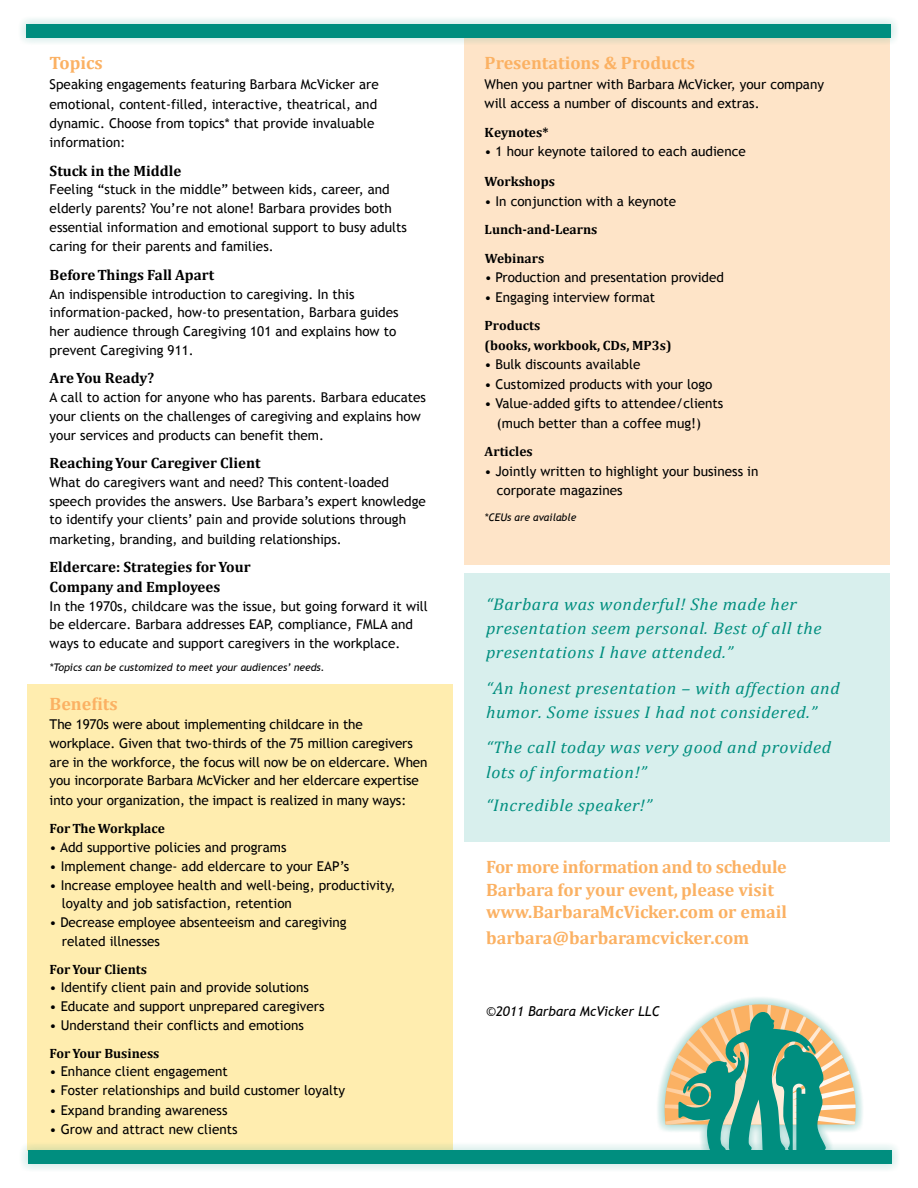
<style>
.page{position:relative;width:918px;height:1188px;background:#fff}
.page>*{position:absolute;margin:0;border:0;box-sizing:border-box;transform-origin:0 0}
.t1{font:700 18px/22.5px "Cambria";color:#fbb163}
.t2{font:italic 16.95px/24.2px "Cambria";letter-spacing:.03em;color:#008e7f;scale:1.06 1}
.t3{font:700 15px/19.5px "Cambria";color:#000}
.t4{font:13.5px/18.8px "Trebuchet MS";color:#000}
.t5{font:700 13.5px/28.5px "Cambria";color:#000}
.t6{font:italic 13.5px "Trebuchet MS";color:#000}
.t7{font:italic 10.5px "Trebuchet MS";color:#000}
</style>
<div class="page">
<div style="left:464px;top:37px;width:426px;height:527px;background:#fee4c8"></div>
<div style="left:28px;top:684px;width:425px;height:467px;background:#ffedaf"></div>
<svg style="left:657px;top:997px;width:206px;height:134px"></svg>
<svg style="left:665px;top:1004px;width:191px;height:138px;background:#91b99d"></svg>
<svg style="left:20px;top:18px;width:877px;height:25px;fill:#e9f3f2"></svg>
<div style="left:27px;top:24px;width:864px;height:13px;background:#008e7f"></div>
<svg style="left:21px;top:1142px;width:877px;height:28px"></svg>
<div style="left:28px;top:1151px;width:864px;height:13px;background:#008e7f"></div>
<div style="left:464px;top:573px;width:426px;height:268px;background:#d8efed"></div>
<h1 class="t1" style="left:50px;top:51px;width:55px">Topics</h1>
<p class="t4" style="left:50px;top:74px;width:331px;line-height:19.5px">Speaking engagements featuring Barbara McVicker are emotional, content-filled, interactive, theatrical, and dynamic. Choose from topics* that provide invaluable information:</p>
<p class="t3" style="left:50px;top:160px;width:133px">Stuck in the Middle</p>
<p class="t4" style="left:50px;top:180px;width:359px">Feeling “stuck in the middle” between kids, career, and elderly parents? You’re not alone! Barbara provides both essential information and emotional support to busy adults caring for their parents and families.</p>
<p class="t3" style="left:50px;top:265px;width:166px">BeforeThings Fall Apart</p>
<p class="t4" style="left:50px;top:284px;width:350px">An indispensible introduction to caregiving. In this information-packed, how-to presentation, Barbara guides her audience through Caregiving 101 and explains how to prevent Caregiving 911.</p>
<p class="t3" style="left:50px;top:368px;width:106px">AreYou Ready?</p>
<p class="t4" style="left:50px;top:388px;width:378px">A call to action for anyone who has parents. Barbara educates your clients on the challenges of caregiving and explains how your services and products can benefit them.</p>
<p class="t3" style="left:50px;top:453px;width:212px">ReachingYour Caregiver Client</p>
<p class="t4" style="left:50px;top:473px;width:378px">What do caregivers want and need? This content-loaded speech provides the answers. Use Barbara’s expert knowledge to identify your clients’ pain and provide solutions through marketing, branding, and building relationships.</p>
<p class="t3" style="left:50px;top:557px;width:203px">Eldercare: Strategies forYour<br>Company and Employees</p>
<p class="t4" style="left:50px;top:596px;width:380px">In the 1970s, childcare was the issue, but going forward it will be eldercare. Barbara addresses EAP, compliance, FMLA and ways to educate and support caregivers in the workplace.</p>
<p class="t7" style="left:50px;top:661px;width:277px">*Topics can be customized to meet your audiences’ needs.</p>
<h1 class="t1" style="left:50px;top:692px;width:70px">Benefits</h1>
<p class="t4" style="left:50px;top:715px;width:379px">The 1970s were about implementing childcare in the workplace. Given that two-thirds of the 75 million caregivers are in the workforce, the focus will now be on eldercare. When you incorporate Barbara McVicker and her eldercare expertise into your organization, the impact is realized in many ways:</p>
<p class="t5" style="left:50px;top:814px;width:117px">ForThe Workplace</p>
<p class="t4" style="left:50px;top:838px;width:238px">• Add supportive policies and programs</p>
<p class="t4" style="left:50px;top:857px;width:301px">• Implement change- add eldercare to your EAP’s</p>
<p class="t4" style="left:62px;top:875px;width:335px;text-indent:-12px">• Increase employee health and well-being, productivity, loyalty and job satisfaction, retention</p>
<p class="t4" style="left:62px;top:913px;width:286px;text-indent:-12px">• Decrease employee absenteeism and caregiving related illnesses</p>
<p class="t5" style="left:50px;top:955px;width:99px">ForYour Clients</p>
<p class="t4" style="left:50px;top:978px;width:261px">• Identify client pain and provide solutions</p>
<p class="t4" style="left:50px;top:997px;width:276px">• Educate and support unprepared caregivers</p>
<p class="t4" style="left:50px;top:1016px;width:256px">• Understand their conflicts and emotions</p>
<p class="t5" style="left:50px;top:1039px;width:111px">ForYour Business</p>
<p class="t4" style="left:50px;top:1062px;width:180px">• Enhance client engagement</p>
<p class="t4" style="left:50px;top:1081px;width:297px">• Foster relationships and build customer loyalty</p>
<p class="t4" style="left:50px;top:1100px;width:179px">• Expand branding awareness</p>
<p class="t4" style="left:50px;top:1120px;width:190px">• Grow and attract new clients</p>
<h1 class="t1" style="left:485px;top:51px;width:212px">Presentations &amp; Products</h1>
<p class="t4" style="left:485px;top:74px;width:341px;line-height:19.5px">When you partner with Barbara McVicker, your company will access a number of discounts and extras.</p>
<p class="t5" style="left:485px;top:118px;width:65px">Keynotes*</p>
<p class="t4" style="left:485px;top:142px;width:263px">• 1 hour keynote tailored to each audience</p>
<p class="t5" style="left:485px;top:167px;width:72px">Workshops</p>
<p class="t4" style="left:485px;top:191px;width:193px">• In conjunction with a keynote</p>
<p class="t5" style="left:485px;top:215px;width:114px">Lunch-and-Learns<br>Webinars</p>
<p class="t4" style="left:485px;top:268px;width:241px">• Production and presentation provided</p>
<p class="t4" style="left:485px;top:287px;width:172px">• Engaging interview format</p>
<p class="t5" style="left:485px;top:315px;width:188px;line-height:19.5px">Products<br>(books, workbook, CDs, MP3s)</p>
<p class="t4" style="left:485px;top:355px;width:157px">• Bulk discounts available</p>
<p class="t4" style="left:485px;top:374px;width:229px">• Customized products with your logo</p>
<p class="t4" style="left:497px;top:393px;width:228px;line-height:19.5px;text-indent:-12px">• Value-added gifts to attendee/clients (much better than a coffee mug!)</p>
<p class="t5" style="left:485px;top:437px;width:50px">Articles</p>
<p class="t4" style="left:497px;top:461px;width:263px;line-height:19.5px;text-indent:-12px">• Jointly written to highlight your business in corporate magazines</p>
<p class="t7" style="left:485px;top:511px;width:93px">*CEUs are available</p>
<p class="t2" style="left:486px;top:592px;width:318px">“Barbara was wonderful! She made her presentation seem personal. Best of all the presentations I have attended.”</p>
<p class="t2" style="left:486px;top:676px;width:335px">“An honest presentation – with affection and humor. Some issues I had not considered.”</p>
<p class="t2" style="left:486px;top:735px;width:327px">“The call today was very good and provided lots of information!”</p>
<p class="t2" style="left:486px;top:793px;width:158px">“Incredible speaker!”</p>
<h1 class="t1" style="left:486px;top:855px;width:302px">For more information and to schedule<br>Barbara for your event, please visit www.BarbaraMcVicker.com or email</h1>
<h1 class="t1" style="left:486px;top:926px;width:265px">barbara@barbaramcvicker.com</h1>
<p class="t6" style="left:486px;top:1003px;width:175px">©2011 Barbara McVicker LLC</p>
</div>
